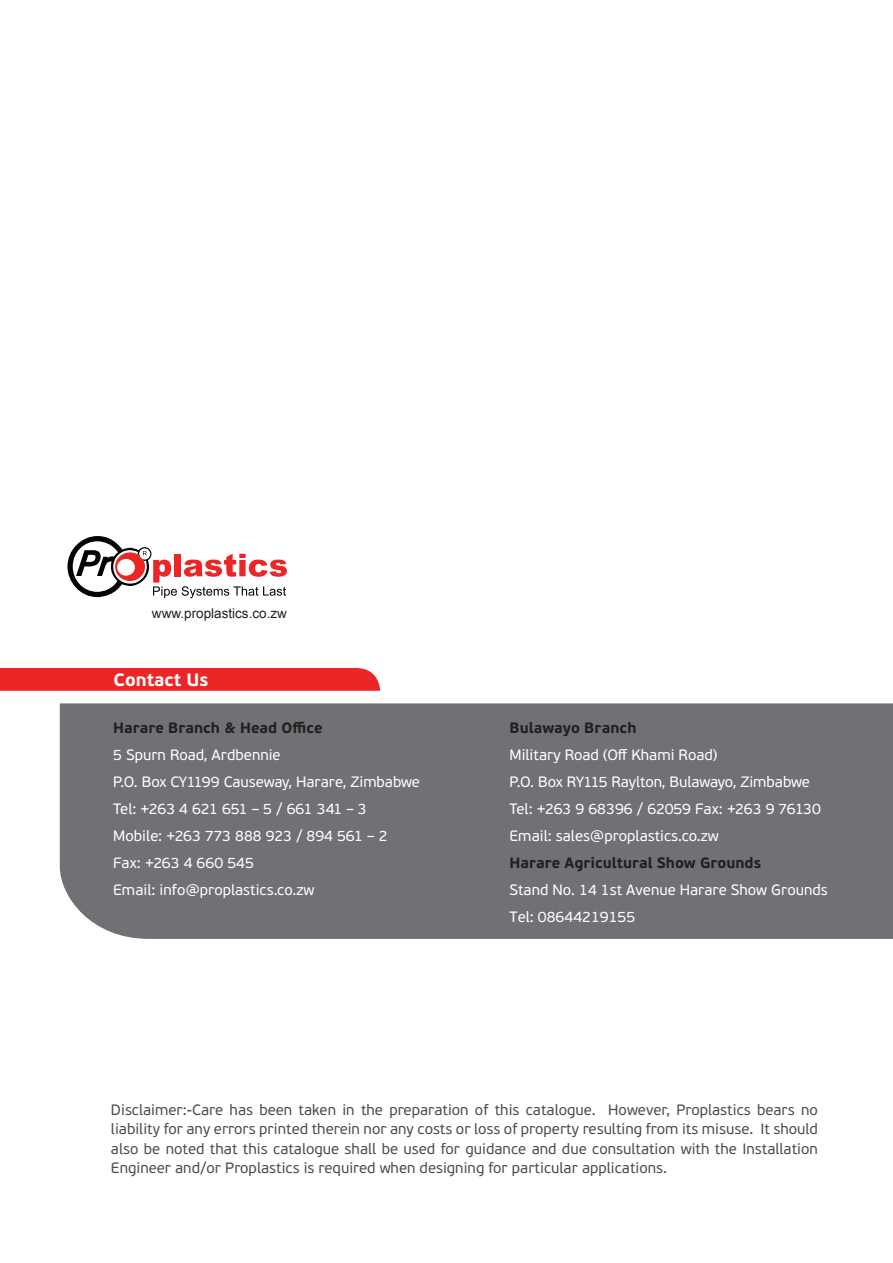
<style>
.page{position:relative;width:893px;height:1263px;background:#fff}
.page>*{position:absolute;margin:0;border:0;box-sizing:border-box;transform-origin:0 0}
.t1{font:700 18px "PF Beau Sans Pro";color:#fff}
.t2{font:15px/19.5px "PF Beau Sans Pro";color:#4d4d4f;text-align:justify}
.t3{font:15px/27px "PF Beau Sans Pro";color:#fff}
.t4{font:700 15px "PF Beau Sans Pro";color:#231f20}
.t5{font:13.5px "Arial";color:#231f20}
</style>
<div class="page">
<div style="left:60px;top:703px;width:833px;height:236px;background:#707174"></div>
<div style="left:0;top:668px;width:380px;height:23px;background:#ec2527"></div>
<svg style="left:67px;top:536px;width:220px;height:62px"></svg>
<p class="t5" style="left:152px;top:603px;width:137px">www.proplastics.co.zw</p>
<p class="t1" style="left:113px;top:669px;width:96px">Contact Us</p>
<p class="t4" style="left:113px;top:719px;width:211px">Harare Branch &amp; Head Office</p>
<p class="t3" style="left:113px;top:741px;width:308px">5 Spurn Road, Ardbennie<br>P.O. Box CY1199 Causeway, Harare, Zimbabwe<br>Tel: +263 4 621 651 – 5 / 661 341 – 3<br>Mobile: +263 773 888 923 / 894 561 – 2<br>Fax: +263 4 660 545<br>Email: info@proplastics.co.zw</p>
<p class="t4" style="left:509px;top:719px;width:128px">Bulawayo Branch</p>
<p class="t3" style="left:509px;top:741px;width:313px">Military Road (Off Khami Road)<br>P.O. Box RY115 Raylton, Bulawayo, Zimbabwe Tel: +263 9 68396 / 62059 Fax: +263 9 76130<br>Email: sales@proplastics.co.zw</p>
<p class="t4" style="left:509px;top:854px;width:253px">Harare Agricultural Show Grounds</p>
<p class="t3" style="left:509px;top:876px;width:320px">Stand No. 14 1st Avenue Harare Show Grounds<br>Tel: 08644219155</p>
<p class="t2" style="left:111px;top:1099px;width:708px">Disclaimer:-Care has been taken in the preparation of this catalogue. However, Proplastics bears no liability for any errors printed therein nor any costs or loss of property resulting from its misuse. It should also be noted that this catalogue shall be used for guidance and due consultation with the Installation Engineer and/or Proplastics is required when designing for particular applications.</p>
</div>
